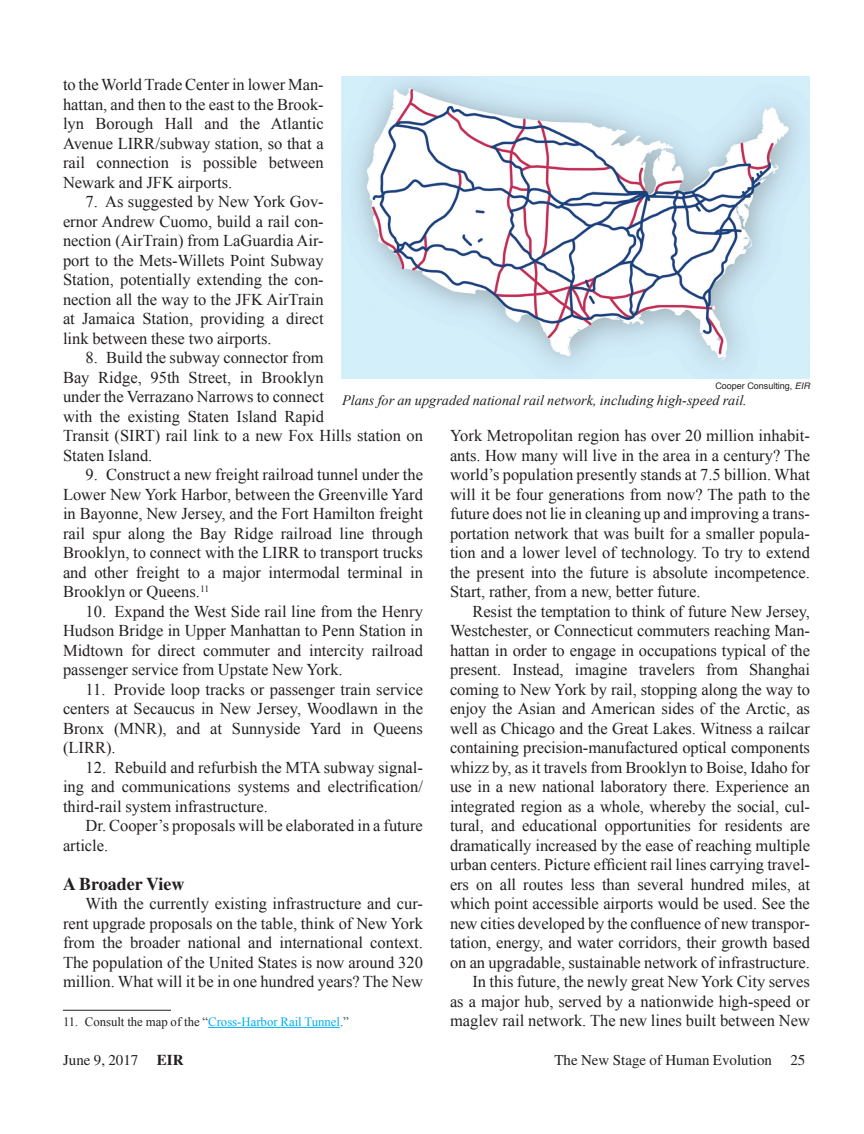
<style>
.page{position:relative;width:864px;height:1134px;background:#fff}
.page>*{position:absolute;margin:0;border:0;box-sizing:border-box;transform-origin:0 0}
.Subhead{font:700 18px "Times";color:#231f20}
.Text{font:16.5px/19.5px "Times New Roman";color:#231f20;text-align:justify}
.t1{font:15px "Times";color:#231f20}
.Captions{font:italic 14.25px "Times New Roman";color:#231f20}
.FootnoteText{font:12.75px "Times New Roman";color:#231f20}
.PixCredit{font:9px "Helvetica";color:#231f20}
.s1{color:#00aeef}
.s2{font-style:italic}
.s3{font-weight:700}
</style>
<div class="page">
<hr style="left:63px;top:1010px;width:108px;height:1px;background:#231f20">
<hr style="left:208px;top:1027px;width:132px;height:1px;background:#00aeef">
<img style="left:342px;top:77px;width:468px;height:302px">
<p class="Text" style="left:63px;top:74px;width:262px">to the World Trade Center in lower Man&shy;hattan, and then to the east to the Brook&shy;lyn Borough Hall and the Atlantic Avenue LIRR/subway station, so that a rail connection is possible between Newark and JFK airports.</p>
<p class="Text" style="left:63px;top:191px;width:262px;text-indent:22px">7. As suggested by New York Gov&shy;ernor Andrew Cuomo, build a rail con&shy;nection (AirTrain) from LaGuardia Air&shy;port to the Mets-Willets Point Subway Station, potentially extending the con&shy;nection all the way to the JFK AirTrain at Jamaica Station, providing a direct link between these two airports.</p>
<p class="Text" style="left:63px;top:347px;width:361px;text-align:left;text-indent:22px">8. Build the subway connector from<br>Bay Ridge, 95th Street, in Brooklyn<br>under the Verrazano Narrows to connect<br>with the existing Staten Island Rapid<br>Transit (SIRT) rail link to a new Fox Hills station on Staten Island.</p>
<p class="Text" style="left:63px;top:464px;width:362px;text-indent:22px">9. Construct a new freight railroad tunnel under the Lower New York Harbor, between the Greenville Yard in Bayonne, New Jersey, and the Fort Hamilton freight rail spur along the Bay Ridge railroad line through Brooklyn, to connect with the LIRR to transport trucks and other freight to a major intermodal terminal in Brooklyn or Queens.<sup>11</sup></p>
<p class="Text" style="left:63px;top:601px;width:362px;text-indent:22px">10. Expand the West Side rail line from the Henry Hudson Bridge in Upper Manhattan to Penn Station in Midtown for direct commuter and intercity railroad passenger service from Upstate New York.</p>
<p class="Text" style="left:63px;top:679px;width:362px;text-indent:22px">11. Provide loop tracks or passenger train service centers at Secaucus in New Jersey, Woodlawn in the Bronx (MNR), and at Sunnyside Yard in Queens (LIRR).</p>
<p class="Text" style="left:63px;top:757px;width:362px;text-indent:22px">12. Rebuild and refurbish the MTA subway signal&shy;ing and communications systems and electrification/ third-rail system infrastructure.</p>
<p class="Text" style="left:63px;top:815px;width:361px;text-indent:22px">Dr. Cooper’s proposals will be elaborated in a future article.</p>
<p class="Subhead" style="left:63px;top:873px;width:123px">A Broader View</p>
<p class="Text" style="left:63px;top:893px;width:362px;text-indent:22px">With the currently existing infrastructure and cur&shy;rent upgrade proposals on the table, think of New York from the broader national and international context.<br>The population of the United States is now around 320 million. What will it be in one hundred years? The New</p>
<p class="FootnoteText" style="left:63px;top:1013px;width:287px">11. Consult the map of the “<span class="s1">Cross-Harbor Rail Tunnel</span>.”</p>
<p class="PixCredit" style="left:715px;top:379px;width:96px">Cooper Consulting, <span class="s2">EIR</span></p>
<p class="Captions" style="left:342px;top:391px;width:406px">Plans for an upgraded national rail network, including high-speed rail.</p>
<p class="Text" style="left:450px;top:425px;width:362px">York Metropolitan region has over 20 million inhabit&shy;ants. How many will live in the area in a century? The world’s population presently stands at 7.5 billion. What will it be four generations from now? The path to the future does not lie in cleaning up and improving a trans&shy;portation network that was built for a smaller popula&shy;tion and a lower level of technology. To try to extend the present into the future is absolute incompetence.<br>Start, rather, from a new, better future.</p>
<p class="Text" style="left:450px;top:601px;width:362px;text-indent:22px">Resist the temptation to think of future New Jersey, Westchester, or Connecticut commuters reaching Man&shy;hattan in order to engage in occupations typical of the present. Instead, imagine travelers from Shanghai coming to New York by rail, stopping along the way to enjoy the Asian and American sides of the Arctic, as well as Chicago and the Great Lakes. Witness a railcar containing precision-manufactured optical components whizz by, as it travels from Brooklyn to Boise, Idaho for use in a new national laboratory there. Experience an integrated region as a whole, whereby the social, cul&shy;tural, and educational opportunities for residents are dramatically increased by the ease of reaching multiple urban centers. Picture efficient rail lines carrying travel&shy;ers on all routes less than several hundred miles, at which point accessible airports would be used. See the new cities developed by the confluence of new transpor&shy;tation, energy, and water corridors, their growth based on an upgradable, sustainable network of infrastructure.</p>
<p class="Text" style="left:450px;top:971px;width:361px;text-indent:22px">In this future, the newly great New York City serves as a major hub, served by a nationwide high-speed or maglev rail network. The new lines built between New</p>
<p class="t1" style="left:63px;top:1052px;width:122px">June 9, 2017 <span class="s3">EIR</span></p>
<p class="t1" style="left:554px;top:1052px;width:253px">The New Stage of Human Evolution 25</p>
</div>
